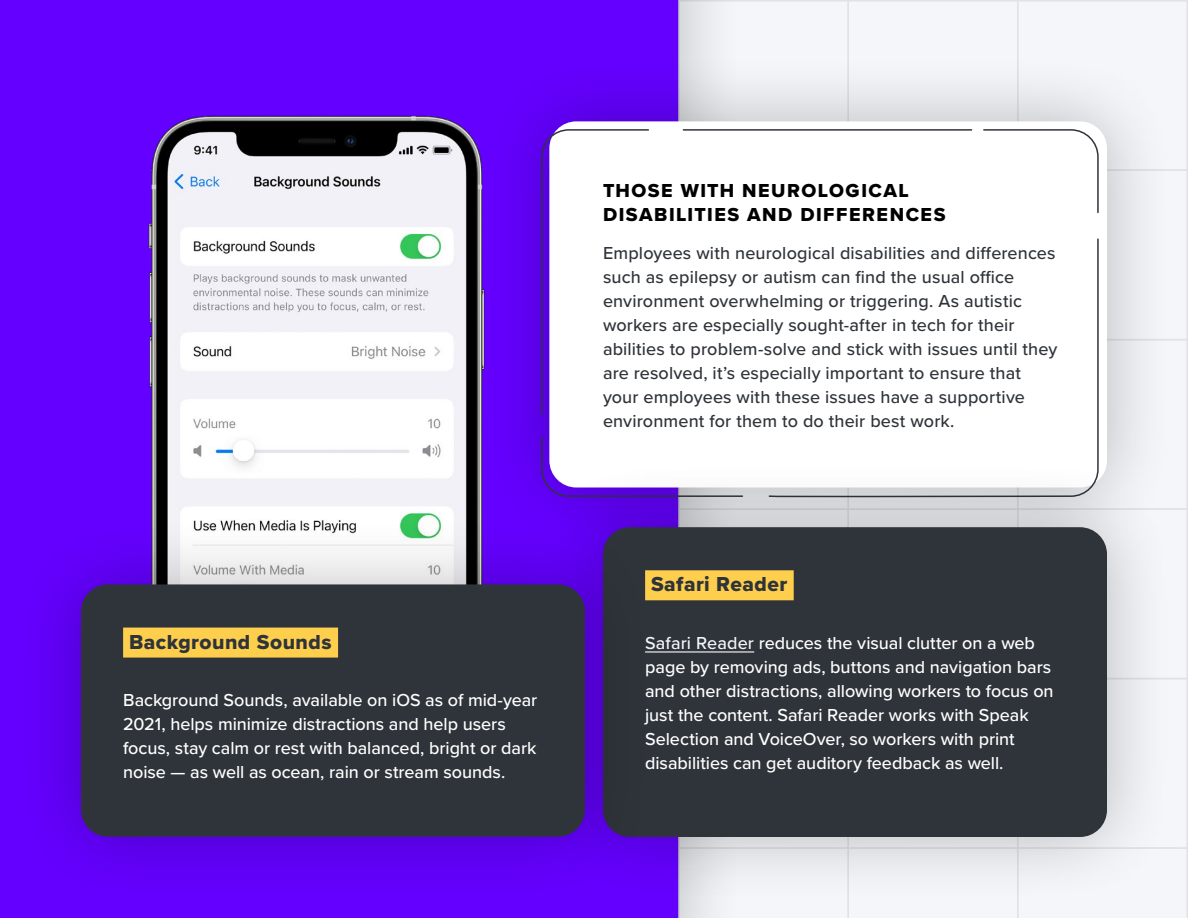
<style>
.page{position:relative;width:1188px;height:918px;background:#fff}
.page>*{position:absolute;margin:0;border:0;box-sizing:border-box;transform-origin:0 0}
.Paragraph-body-regul{font:21px "Proxima Nova Extrabld";letter-spacing:.02em;color:#2f343a}
.Paragraph-body-regul-2{font:19.5px/24px "Proxima Nova Extrabld";letter-spacing:.075em;color:#000}
.Paragraph-body-regul-3{font:500 18px/24px "Proxima Nova";letter-spacing:-.005em;color:#fff}
.Paragraph-body-regul-4{font:500 18px/24px "Proxima Nova";letter-spacing:.005em;color:#2f343a}
.s1{color:#f4f6f9}
</style>
<div class="page">
<div style="left:612px;top:0;width:303px;height:237px;background:#000;opacity:.25"></div>
<div style="left:782px;top:0;width:302px;height:237px;background:#f4f6f9"></div>
<div style="left:951px;top:0;width:237px;height:237px;background:#f4f6f9"></div>
<div style="left:951px;top:103px;width:237px;height:303px;background:#f4f6f9"></div>
<div style="left:951px;top:442px;width:237px;height:303px;background:#f4f6f9"></div>
<div style="left:951px;top:781px;width:237px;height:137px;background:#f4f6f9"></div>
<svg style="left:748px;top:847px;width:440px;height:71px"></svg>
<div style="left:0;top:0;width:678px;height:918px;background:#6400ff"></div>
<div style="left:480px;top:52px;width:696px;height:505px;background:#000;opacity:.25"></div>
<div style="left:549px;top:121px;width:558px;height:367px;background:#fff;border-radius:27px"></div>
<svg style="left:540px;top:128px;width:109px;height:288px"></svg>
<hr style="left:683px;top:129px;width:289px;height:2px;background:#2f343a">
<svg style="left:983px;top:128px;width:116px;height:85px"></svg>
<svg style="left:540px;top:436px;width:10px;height:22px"></svg>
<svg style="left:1097px;top:238px;width:2px;height:220px"></svg>
<img style="left:134px;top:102px;width:364px;height:413px">
<div style="left:534px;top:458px;width:642px;height:448px;background:#000;opacity:.25"></div>
<div style="left:603px;top:527px;width:504px;height:310px;background:#2f343a;border-radius:27px"></div>
<hr style="left:645px;top:651px;width:109px;height:2px;background:#f4f6f9">
<div style="left:645px;top:570px;width:149px;height:30px;background:#fecf4d"></div>
<div style="left:12px;top:515px;width:642px;height:391px;background:#000;opacity:.25"></div>
<div style="left:81px;top:584px;width:504px;height:253px;background:#2f343a;border-radius:27px"></div>
<div style="left:123px;top:628px;width:215px;height:30px;background:#fecf4d"></div>
<p class="Paragraph-body-regul" style="left:129px;top:626px;width:204px">Background Sounds</p>
<p class="Paragraph-body-regul-3" style="left:123px;top:688px;width:416px">Background Sounds, available on iOS as of mid-year 2021, helps minimize distractions and help users focus, stay calm or rest with balanced, bright or dark noise — as well as ocean, rain or stream sounds.</p>
<p class="Paragraph-body-regul-2" style="left:603px;top:178px;width:344px">THOSE WITH NEUROLOGICAL<br>DISABILITIES AND DIFFERENCES</p>
<p class="Paragraph-body-regul-4" style="left:603px;top:240px;width:456px">Employees with neurological disabilities and differences such as epilepsy or autism can find the usual office environment overwhelming or triggering. As autistic workers are especially sought-after in tech for their abilities to problem-solve and stick with issues until they are resolved, it’s especially important to ensure that your employees with these issues have a supportive environment for them to do their best work.</p>
<p class="Paragraph-body-regul" style="left:651px;top:569px;width:138px">Safari Reader</p>
<p class="Paragraph-body-regul-3" style="left:645px;top:631px;width:410px"><span class="s1">Safari Reader</span> reduces the visual clutter on a web page by removing ads, buttons and navigation bars and other distractions, allowing workers to focus on just the content. Safari Reader works with Speak Selection and VoiceOver, so workers with print disabilities can get auditory feedback as well.</p>
</div>
